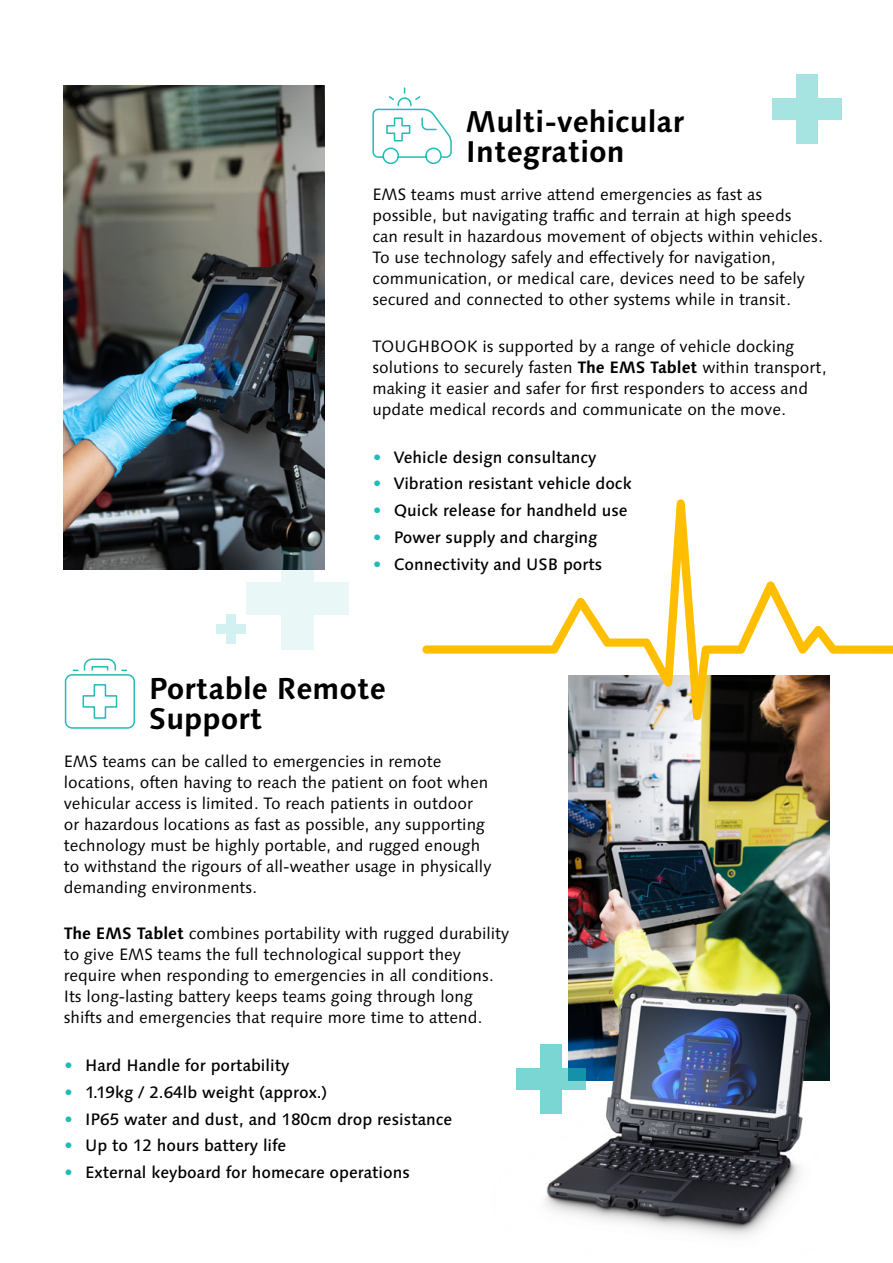
<style>
.page{position:relative;width:893px;height:1263px;background:#fff}
.page>*{position:absolute;margin:0;border:0;box-sizing:border-box;transform-origin:0 0}
.t1{font:700 30px/30px "Syntax Next LT Pro";color:#000}
.t2{font:16.5px/21px "Syntax Next LT Pro";color:#000}
.t3{font:500 16.5px "Syntax Next LT Pro";color:#000}
.s1{font-weight:700}
.s2{color:#20bcb5}
</style>
<div class="page">
<img style="left:64px;top:85px;width:261px;height:485px">
<img style="left:568px;top:720px;width:261px;height:198px">
<svg style="left:372px;top:87px;width:80px;height:78px"></svg>
<svg style="left:64px;top:658px;width:71px;height:71px"></svg>
<svg style="left:422px;top:499px;width:471px;height:221px"></svg>
<div style="left:796px;top:75px;width:22px;height:69px;background:#a6e4e1"></div>
<div style="left:772px;top:98px;width:70px;height:22px;background:#a6e4e1"></div>
<svg style="left:281px;top:547px;width:33px;height:102px;background:#b0c1c1"></svg>
<div style="left:246px;top:582px;width:103px;height:32px;background:#e9f8f7"></div>
<div style="left:226px;top:614px;width:9px;height:30px;background:#d3f1f0"></div>
<div style="left:216px;top:624px;width:29px;height:10px;background:#d3f1f0"></div>
<img style="left:516px;top:918px;width:314px;height:319px">
<h1 class="t1" style="left:466px;top:106px;width:220px">Multi-vehicular<br>Integration</h1>
<p class="t2" style="left:372px;top:184px;width:452px">EMS teams must arrive attend emergencies as fast as possible, but navigating traffic and terrain at high speeds<br>can result in hazardous movement of objects within vehicles.<br>To use technology safely and effectively for navigation, communication, or medical care, devices need to be safely secured and connected to other systems while in transit.</p>
<p class="t2" style="left:372px;top:335px;width:456px">TOUGHBOOK is supported by a range of vehicle docking solutions to securely fasten <span class="s1">The EMS Tablet</span> within transport, making it easier and safer for first responders to access and update medical records and communicate on the move.</p>
<p class="t3" style="left:372px;top:446px;width:226px"><span class="s2">•</span> Vehicle design consultancy</p>
<p class="t3" style="left:372px;top:473px;width:261px"><span class="s2">•</span> Vibration resistant vehicle dock</p>
<p class="t3" style="left:372px;top:500px;width:257px"><span class="s2">•</span> Quick release for handheld use</p>
<p class="t3" style="left:372px;top:527px;width:227px"><span class="s2">•</span> Power supply and charging</p>
<p class="t3" style="left:372px;top:553px;width:232px"><span class="s2">•</span> Connectivity and USB ports</p>
<h1 class="t1" style="left:149px;top:673px;width:238px">Portable Remote<br>Support</h1>
<p class="t2" style="left:64px;top:750px;width:429px">EMS teams can be called to emergencies in remote locations, often having to reach the patient on foot when vehicular access is limited. To reach patients in outdoor or hazardous locations as fast as possible, any supporting technology must be highly portable, and rugged enough to withstand the rigours of all-weather usage in physically demanding environments.</p>
<p class="t2" style="left:64px;top:923px;width:447px"><span class="s1">The EMS Tablet</span> combines portability with rugged durability to give EMS teams the full technological support they require when responding to emergencies in all conditions.<br>Its long-lasting battery keeps teams going through long shifts and emergencies that require more time to attend.</p>
<p class="t3" style="left:64px;top:1055px;width:227px"><span class="s2">•</span> Hard Handle for portability</p>
<p class="t3" style="left:64px;top:1081px;width:265px"><span class="s2">•</span> 1.19kg / 2.64lb weight (approx.)</p>
<p class="t3" style="left:64px;top:1108px;width:390px"><span class="s2">•</span> IP65 water and dust, and 180cm drop resistance</p>
<p class="t3" style="left:64px;top:1135px;width:224px"><span class="s2">•</span> Up to 12 hours battery life</p>
<p class="t3" style="left:64px;top:1162px;width:348px"><span class="s2">•</span> External keyboard for homecare operations</p>
</div>
